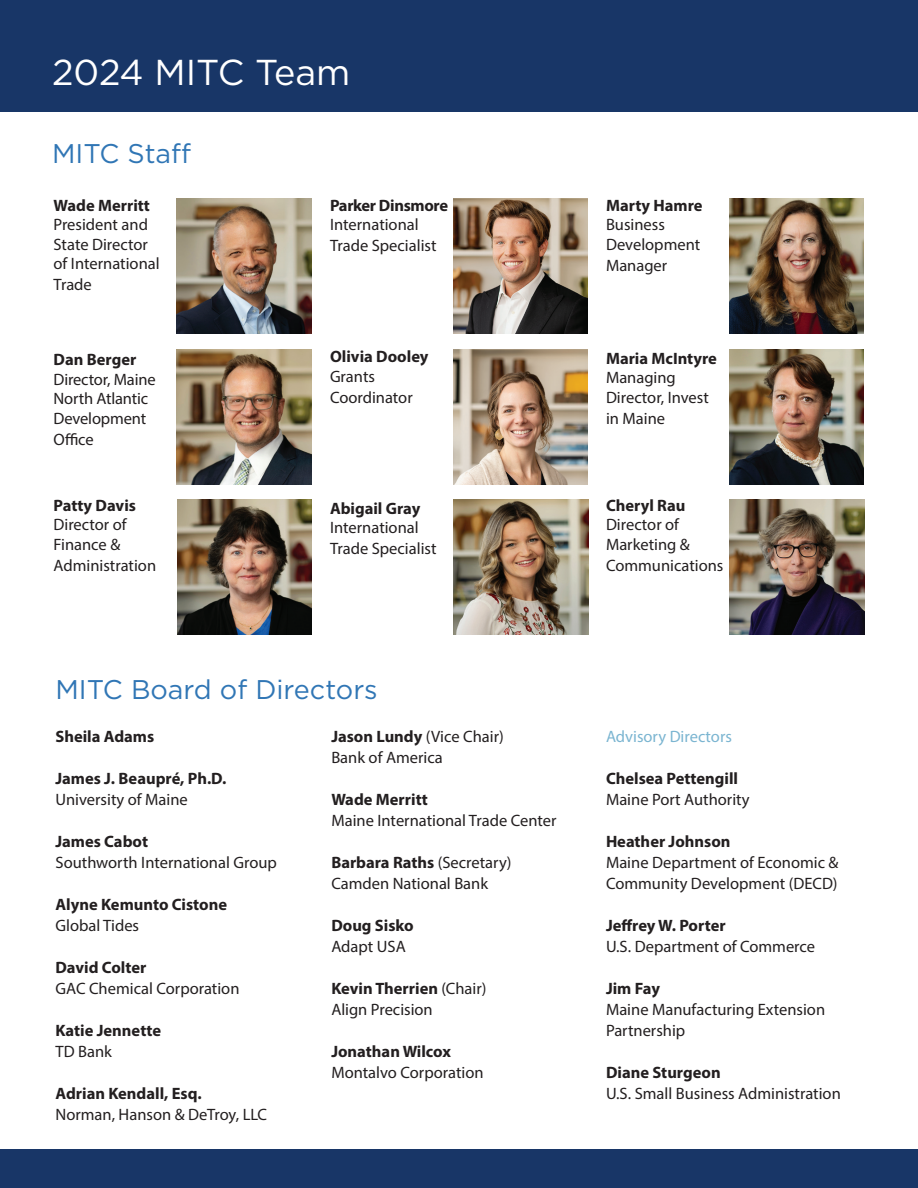
<style>
.page{position:relative;width:918px;height:1188px;background:#fff}
.page>*{position:absolute;margin:0;border:0;box-sizing:border-box;transform-origin:0 0}
.t1{font:36px "Gotham HTF";color:#fff}
.t2{font:27px "Gotham HTF";color:#3076b5}
.t3{font:16.5px/21px "Myriad Pro";color:#231f20}
.t4{font:700 16.5px "Myriad Pro";color:#231f20}
.t5{font:16.5px "Myriad Pro";color:#7bb5d1}
.t6{font:700 16.5px "Myriad Pro";letter-spacing:-.02em;color:#231f20}
.s1{font-weight:700}
</style>
<div class="page">
<div style="left:0;top:0;width:918px;height:111px;background:#183667"></div>
<div style="left:0;top:1149px;width:918px;height:39px;background:#183667"></div>
<img style="left:177px;top:198px;width:135px;height:135px">
<img style="left:177px;top:349px;width:135px;height:135px">
<img style="left:177px;top:499px;width:135px;height:135px">
<img style="left:453px;top:198px;width:135px;height:135px">
<img style="left:453px;top:349px;width:135px;height:135px">
<img style="left:453px;top:499px;width:135px;height:135px">
<img style="left:729px;top:199px;width:135px;height:135px">
<img style="left:729px;top:350px;width:135px;height:135px">
<img style="left:729px;top:499px;width:135px;height:135px">
<p class="t1" style="left:52px;top:52px;width:300px">2024 MITC Team</p>
<p class="t2" style="left:52px;top:138px;width:141px">MITC Staff</p>
<p class="t4" style="left:54px;top:195px;width:98px">Wade Merritt</p>
<p class="t3" style="left:54px;top:215px;width:108px;line-height:19.5px">President and<br>State Director of International</p>
<p class="t3" style="left:54px;top:274px;width:40px">Trade</p>
<p class="t4" style="left:54px;top:349px;width:84px">Dan Berger</p>
<p class="t3" style="left:54px;top:369px;width:104px;line-height:19.5px">Director, Maine<br>North Atlantic<br>Development</p>
<p class="t3" style="left:54px;top:429px;width:42px">Office</p>
<p class="t4" style="left:54px;top:495px;width:84px">Patty Davis</p>
<p class="t3" style="left:54px;top:515px;width:75px;line-height:19.5px">Director of<br>Finance &amp;</p>
<p class="t3" style="left:54px;top:555px;width:104px">Administration</p>
<p class="t6" style="left:330px;top:195px;width:120px">Parker Dinsmore</p>
<p class="t3" style="left:330px;top:214px;width:108px">International<br>Trade Specialist</p>
<p class="t4" style="left:330px;top:346px;width:100px">Olivia Dooley</p>
<p class="t3" style="left:330px;top:366px;width:84px">Grants<br>Coordinator</p>
<p class="t4" style="left:330px;top:498px;width:92px">Abigail Gray</p>
<p class="t3" style="left:330px;top:517px;width:108px">International<br>Trade Specialist</p>
<p class="t2" style="left:56px;top:674px;width:324px">MITC Board of Directors</p>
<p class="t4" style="left:56px;top:726px;width:100px">Sheila Adams</p>
<p class="t4" style="left:56px;top:768px;width:172px">James J. Beaupré, Ph.D.</p>
<p class="t3" style="left:56px;top:789px;width:134px">University of Maine</p>
<p class="t4" style="left:56px;top:831px;width:94px">James Cabot</p>
<p class="t3" style="left:56px;top:852px;width:223px">Southworth International Group</p>
<p class="t4" style="left:56px;top:894px;width:173px">Alyne Kemunto Cistone</p>
<p class="t3" style="left:56px;top:915px;width:85px">Global Tides</p>
<p class="t4" style="left:56px;top:957px;width:92px">David Colter</p>
<p class="t3" style="left:56px;top:978px;width:186px">GAC Chemical Corporation</p>
<p class="t4" style="left:56px;top:1020px;width:107px">Katie Jennette</p>
<p class="t3" style="left:56px;top:1041px;width:58px">TD Bank</p>
<p class="t4" style="left:56px;top:1083px;width:148px">Adrian Kendall, Esq.</p>
<p class="t3" style="left:56px;top:1104px;width:213px">Norman, Hanson &amp; DeTroy, LLC</p>
<p class="t3" style="left:331px;top:726px;width:174px"><span class="s1">Jason Lundy</span> (Vice Chair)<br>Bank of America</p>
<p class="t4" style="left:331px;top:789px;width:98px">Wade Merritt</p>
<p class="t3" style="left:331px;top:810px;width:227px">Maine International Trade Center</p>
<p class="t3" style="left:331px;top:852px;width:182px"><span class="s1">Barbara Raths</span> (Secretary)<br>Camden National Bank</p>
<p class="t4" style="left:331px;top:915px;width:84px">Doug Sisko</p>
<p class="t3" style="left:331px;top:936px;width:76px">Adapt USA</p>
<p class="t3" style="left:331px;top:978px;width:157px"><span class="s1">Kevin Therrien</span> (Chair)<br>Align Precision</p>
<p class="t4" style="left:331px;top:1041px;width:121px">Jonathan Wilcox</p>
<p class="t3" style="left:331px;top:1062px;width:154px">Montalvo Corporation</p>
<p class="t4" style="left:606px;top:195px;width:98px">Marty Hamre</p>
<p class="t3" style="left:606px;top:215px;width:96px;line-height:19.5px">Business<br>Development</p>
<p class="t3" style="left:606px;top:255px;width:63px">Manager</p>
<p class="t4" style="left:606px;top:348px;width:112px">Maria McIntyre</p>
<p class="t3" style="left:606px;top:368px;width:104px;line-height:19.5px">Managing<br>Director, Invest</p>
<p class="t3" style="left:606px;top:408px;width:61px">in Maine</p>
<p class="t4" style="left:606px;top:495px;width:81px">Cheryl Rau</p>
<p class="t3" style="left:606px;top:515px;width:85px;line-height:19.5px">Director of<br>Marketing &amp;</p>
<p class="t3" style="left:606px;top:555px;width:119px">Communications</p>
<p class="t5" style="left:606px;top:726px;width:127px">Advisory Directors</p>
<p class="t4" style="left:606px;top:768px;width:134px">Chelsea Pettengill</p>
<p class="t3" style="left:606px;top:789px;width:145px">Maine Port Authority</p>
<p class="t4" style="left:606px;top:831px;width:126px">Heather Johnson</p>
<p class="t3" style="left:606px;top:852px;width:234px">Maine Department of Economic &amp;<br>Community Development (DECD)</p>
<p class="t4" style="left:606px;top:915px;width:121px">Jeffrey W. Porter</p>
<p class="t3" style="left:606px;top:936px;width:211px">U.S. Department of Commerce</p>
<p class="t4" style="left:606px;top:978px;width:56px">Jim Fay</p>
<p class="t3" style="left:606px;top:999px;width:221px">Maine Manufacturing Extension<br>Partnership</p>
<p class="t4" style="left:606px;top:1062px;width:116px">Diane Sturgeon</p>
<p class="t3" style="left:606px;top:1083px;width:236px">U.S. Small Business Administration</p>
</div>
